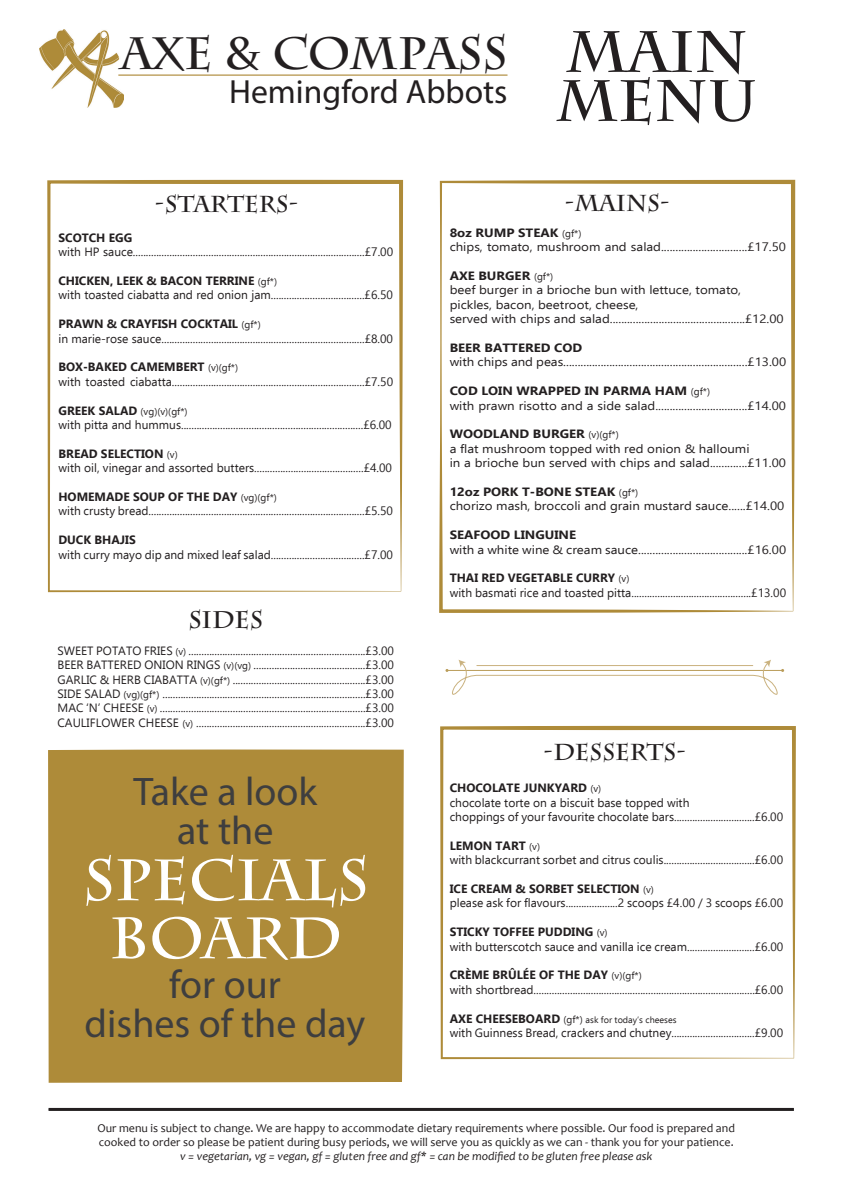
<style>
.page{position:relative;width:842px;height:1191px;background:#fff}
.page>*{position:absolute;margin:0;border:0;box-sizing:border-box;transform-origin:0 0}
.t1{font:700 58px/58px "Charlemagne Std";color:#fff;text-align:center}
.t2{font:700 58px/49px "Charlemagne Std";color:#231f20}
.t3{font:700 45.2px "Charlemagne Std";letter-spacing:-.015em;color:#231f20}
.t4{font:40px/39px "Myriad Pro";color:#3e3e3f;text-align:center}
.t5{font:33.6px "Myriad Pro";color:#231f20}
.t6{font:700 24px "Charlemagne Std";color:#231f20}
.t7{font:700 23px "Charlemagne Std";color:#231f20}
.t8{font:12px/14.4px "Ebrima";color:#231f20}
.t9{font:12px/14.4px "Ebrima";color:#231f20;scale:1.11 1}
.t10{font:12px/14.4px "Candara";color:#231f20}
.t11{font:italic 12px "Candara";color:#231f20}
.t12{font:700 12px "Ebrima";color:#231f20;scale:1.11 1}
.t13{font:700 12px "Ebrima";color:#231f20}
.t14{font:10px "Ebrima";color:#231f20}
.t15{font:9px "Ebrima";color:#231f20}
.s1{font-weight:700}
.s2{font-size:10px}
.s3{font-weight:700;font-size:12px}
</style>
<div class="page">
<hr style="left:49px;top:1108px;width:745px;height:3px;background:#231f20">
<svg style="left:47px;top:180px;width:356px;height:412px"></svg>
<svg style="left:439px;top:180px;width:356px;height:433px"></svg>
<img style="left:40px;top:29px;width:83px;height:78px">
<hr style="left:118px;top:75px;width:389px;height:1px;background:#ae8b39">
<svg style="left:440px;top:726px;width:356px;height:333px"></svg>
<svg style="left:445px;top:659px;width:339px;height:36px"></svg>
<div style="left:48px;top:749px;width:356px;height:333px;background:#ae8b39"></div>
<h2 class="t3" style="left:121px;top:27px;width:388px">AXE &amp; COMPASS</h2>
<h3 class="t5" style="left:229px;top:71px;width:280px">Hemingford Abbots</h3>
<h1 class="t2" style="left:556px;top:28px;width:202px">MAIN<br>MENU</h1>
<h3 class="t7" style="left:155px;top:190px;width:146px">-STARTERS-</h3>
<p class="t13" style="left:58px;top:229px;width:75px">SCOTCH EGG</p>
<p class="t8" style="left:58px;top:244px;width:336px">with HP sauce.........................................................................................£7.00</p>
<p class="t8" style="left:58px;top:273px;width:336px"><span class="s1">CHICKEN, LEEK &amp; BACON TERRINE</span> <span class="s2">(gf*)<br></span>with toasted ciabatta and red onion jam....................................£6.50</p>
<p class="t8" style="left:58px;top:316px;width:336px"><span class="s1">PRAWN &amp; CRAYFISH COCKTAIL</span> <span class="s2">(gf*)<br></span>in marie-rose sauce..............................................................................£8.00</p>
<p class="t8" style="left:58px;top:360px;width:336px"><span class="s1">BOX-BAKED CAMEMBERT</span> <span class="s2">(v)(gf*)<br></span>with toasted ciabatta..........................................................................£7.50</p>
<p class="t14" style="left:58px;top:404px;width:131px"><span class="s3">GREEK SALAD</span> (vg)(v)(gf*)</p>
<p class="t8" style="left:58px;top:417px;width:335px">with pitta and hummus......................................................................£6.00</p>
<p class="t8" style="left:58px;top:446px;width:335px"><span class="s1">BREAD SELECTION</span> <span class="s2">(v)<br></span>with oil, vinegar and assorted butters..........................................£4.00</p>
<p class="t8" style="left:58px;top:489px;width:336px"><span class="s1">HOMEMADE SOUP OF THE DAY</span> <span class="s2">(vg)(gf*)<br></span>with crusty bread...................................................................................£5.50</p>
<p class="t13" style="left:58px;top:531px;width:79px">DUCK BHAJIS</p>
<p class="t8" style="left:58px;top:547px;width:336px">with curry mayo dip and mixed leaf salad....................................£7.00</p>
<h3 class="t6" style="left:188px;top:606px;width:76px">SIDES</h3>
<p class="t8" style="left:58px;top:643px;width:338px;text-align:justify">SWEET POTATO FRIES <span class="s2">(v)</span> ....................................................................£3.00<br>BEER BATTERED ONION RINGS <span class="s2">(v)(vg)</span> ...........................................£3.00<br>GARLIC &amp; HERB CIABATTA <span class="s2">(v)(gf*)</span> ...................................................£3.00<br>SIDE SALAD <span class="s2">(vg)(gf*)</span> ..............................................................................£3.00<br>MAC ‘N’ CHEESE <span class="s2">(v)</span> ...............................................................................£3.00<br>CAULIFLOWER CHEESE <span class="s2">(v)</span> .................................................................£3.00</p>
<h3 class="t4" style="left:133px;top:771px;width:185px">Take a look at the</h3>
<h1 class="t1" style="left:83px;top:852px;width:287px">SPECIALS<br>BOARD</h1>
<h3 class="t4" style="left:85px;top:964px;width:282px">for our<br>dishes of the day</h3>
<h3 class="t7" style="left:564px;top:190px;width:107px">-MAINS-</h3>
<p class="t9" style="left:450px;top:225px;width:305px"><span class="s1">8oz RUMP STEAK</span> <span class="s2">(gf*)<br></span>chips, tomato, mushroom and salad..............................£17.50</p>
<p class="t9" style="left:450px;top:268px;width:302px"><span class="s1">AXE BURGER</span> <span class="s2">(gf*)<br></span>beef burger in a brioche bun with lettuce, tomato, pickles, bacon, beetroot, cheese,<br>served with chips and salad...............................................£12.00</p>
<p class="t12" style="left:450px;top:339px;width:121px">BEER BATTERED COD</p>
<p class="t9" style="left:450px;top:355px;width:305px">with chips and peas................................................................£13.00</p>
<p class="t9" style="left:450px;top:383px;width:305px"><span class="s1">COD LOIN WRAPPED IN PARMA HAM</span> <span class="s2">(gf*)<br></span>with prawn risotto and a side salad................................£14.00</p>
<p class="t9" style="left:450px;top:427px;width:305px"><span class="s1">WOODLAND BURGER</span> <span class="s2">(v)(gf*)<br></span>a flat mushroom topped with red onion &amp; halloumi<br>in a brioche bun served with chips and salad.............£11.00</p>
<p class="t9" style="left:450px;top:484px;width:303px"><span class="s1">12oz PORK T-BONE STEAK</span> <span class="s2">(gf*)<br></span>chorizo mash, broccoli and grain mustard sauce......£14.00</p>
<p class="t12" style="left:450px;top:526px;width:115px">SEAFOOD LINGUINE</p>
<p class="t9" style="left:450px;top:542px;width:305px">with a white wine &amp; cream sauce......................................£16.00</p>
<p class="t8" style="left:450px;top:571px;width:338px"><span class="s1">THAI RED VEGETABLE CURRY</span> <span class="s2">(v)<br></span>with basmati rice and toasted pitta..............................................£13.00</p>
<h3 class="t7" style="left:543px;top:739px;width:145px">-DESSERTS-</h3>
<p class="t8" style="left:450px;top:780px;width:335px"><span class="s1">CHOCOLATE JUNKYARD</span> <span class="s2">(v)<br></span>chocolate torte on a biscuit base topped with<br>choppings of your favourite chocolate bars...............................£6.00</p>
<p class="t8" style="left:450px;top:838px;width:335px"><span class="s1">LEMON TART</span> <span class="s2">(v)<br></span>with blackcurrant sorbet and citrus coulis...................................£6.00</p>
<p class="t8" style="left:450px;top:881px;width:335px"><span class="s1">ICE CREAM &amp; SORBET SELECTION</span> <span class="s2">(v)<br></span>please ask for flavours....................2 scoops £4.00 / 3 scoops £6.00</p>
<p class="t8" style="left:450px;top:924px;width:335px"><span class="s1">STICKY TOFFEE PUDDING</span> <span class="s2">(v)<br></span>with butterscotch sauce and vanilla ice cream..........................£6.00</p>
<p class="t8" style="left:450px;top:967px;width:335px"><span class="s1">CRÈME BRÛLÉE OF THE DAY</span> <span class="s2">(v)(gf*)<br></span>with shortbread.....................................................................................£6.00</p>
<p class="t15" style="left:450px;top:1013px;width:228px"><span class="s3">AXE CHEESEBOARD</span> <span class="s2">(gf*)</span> ask for today’s cheeses</p>
<p class="t8" style="left:450px;top:1025px;width:335px">with Guinness Bread, crackers and chutney................................£9.00</p>
<p class="t10" style="left:97px;top:1120px;width:639px">Our menu is subject to change. We are happy to accommodate dietary requirements where possible. Our food is prepared and cooked to order so please be patient during busy periods, we will serve you as quickly as we can - thank you for your patience.</p>
<p class="t11" style="left:180px;top:1149px;width:474px">v = vegetarian, vg = vegan, gf = gluten free and gf* = can be modified to be gluten free please ask</p>
</div>
